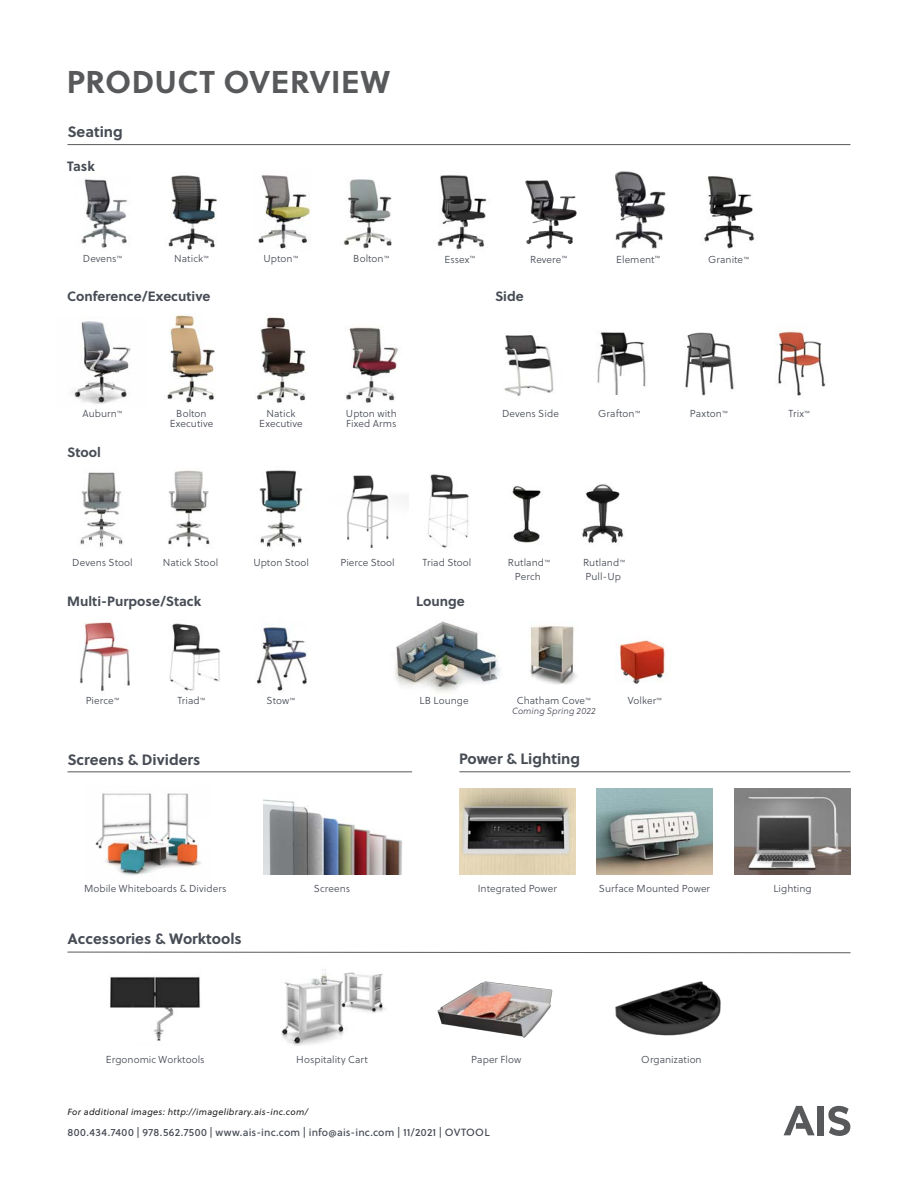
<style>
.page{position:relative;width:918px;height:1188px;background:#fff}
.page>*{position:absolute;margin:0;border:0;box-sizing:border-box;transform-origin:0 0}
.t1{font:700 31.5px "Soleil";letter-spacing:.01em;color:#58595b}
.t2{font:700 15px "Soleil";color:#474c55}
.t3{font:700 13.5px "Soleil";color:#474c55}
.t4{font:10.5px "Soleil Bk";letter-spacing:.025em;color:#474c55}
.Listing_Last{font:10.2px/10.5px "Soleil Lt";letter-spacing:.005em;color:#474c55;text-align:center}
.t5{font:italic 9px "Soleil";letter-spacing:.03em;color:#231f20}
.Listing_Last-2{font:italic 9px "Soleil Lt";letter-spacing:.005em;color:#474c55}
</style>
<div class="page">
<img style="left:73px;top:321px;width:58px;height:83px">
<img style="left:257px;top:317px;width:49px;height:86px">
<img style="left:346px;top:327px;width:52px;height:76px">
<img style="left:167px;top:315px;width:48px;height:88px">
<img style="left:169px;top:623px;width:52px;height:68px">
<img style="left:257px;top:626px;width:50px;height:65px">
<img style="left:80px;top:622px;width:50px;height:69px">
<img style="left:395px;top:621px;width:105px;height:72px">
<img style="left:685px;top:332px;width:49px;height:64px">
<img style="left:504px;top:335px;width:50px;height:61px">
<img style="left:597px;top:332px;width:49px;height:63px">
<img style="left:776px;top:331px;width:50px;height:65px">
<hr style="left:68px;top:144px;width:782px;height:1px;background:#58595b">
<img style="left:95px;top:793px;width:106px;height:83px">
<img style="left:597px;top:789px;width:115px;height:85px">
<img style="left:459px;top:789px;width:116px;height:85px">
<img style="left:735px;top:789px;width:115px;height:86px">
<img style="left:263px;top:799px;width:139px;height:75px">
<hr style="left:459px;top:772px;width:391px;height:1px;background:#58595b">
<hr style="left:68px;top:772px;width:344px;height:1px;background:#58595b">
<img style="left:437px;top:981px;width:116px;height:57px">
<img style="left:615px;top:981px;width:106px;height:55px">
<img style="left:281px;top:969px;width:104px;height:77px">
<img style="left:110px;top:976px;width:91px;height:65px">
<svg style="left:67px;top:952px;width:784px;height:1px"></svg>
<img style="left:530px;top:625px;width:47px;height:60px">
<img style="left:616px;top:640px;width:50px;height:44px">
<img style="left:512px;top:486px;width:29px;height:57px">
<img style="left:347px;top:475px;width:61px;height:74px">
<img style="left:582px;top:484px;width:42px;height:60px">
<img style="left:427px;top:474px;width:42px;height:74px">
<img style="left:343px;top:179px;width:49px;height:70px">
<img style="left:81px;top:179px;width:47px;height:69px">
<img style="left:525px;top:180px;width:52px;height:69px">
<img style="left:615px;top:171px;width:51px;height:78px">
<img style="left:437px;top:175px;width:50px;height:75px">
<img style="left:704px;top:176px;width:51px;height:73px">
<img style="left:168px;top:175px;width:49px;height:75px">
<img style="left:258px;top:175px;width:53px;height:74px">
<img style="left:80px;top:472px;width:43px;height:75px">
<img style="left:259px;top:470px;width:44px;height:78px">
<img style="left:168px;top:470px;width:42px;height:77px">
<div style="left:817px;top:1106px;width:7px;height:29px;background:#58595b"></div>
<svg style="left:828px;top:1106px;width:22px;height:30px"></svg>
<svg style="left:784px;top:1106px;width:31px;height:29px"></svg>
<p class="t1" style="left:67px;top:57px;width:325px">PRODUCT OVERVIEW</p>
<p class="t2" style="left:68px;top:120px;width:57px">Seating</p>
<p class="t3" style="left:67px;top:156px;width:29px">Task</p>
<p class="Listing_Last" style="left:83px;top:253px;width:41px">Devens<sup>™</sup></p>
<p class="Listing_Last" style="left:174px;top:253px;width:36px">Natick<sup>™</sup></p>
<p class="Listing_Last" style="left:264px;top:253px;width:36px">Upton<sup>™</sup></p>
<p class="Listing_Last" style="left:353px;top:253px;width:38px">Bolton<sup>™</sup></p>
<p class="Listing_Last" style="left:444px;top:254px;width:32px">Essex<sup>™</sup></p>
<p class="Listing_Last" style="left:530px;top:254px;width:39px">Revere<sup>™</sup></p>
<p class="Listing_Last" style="left:616px;top:254px;width:46px">Element<sup>™</sup></p>
<p class="Listing_Last" style="left:708px;top:254px;width:43px">Granite<sup>™</sup></p>
<p class="t3" style="left:67px;top:286px;width:145px">Conference/Executive</p>
<p class="t3" style="left:495px;top:286px;width:30px">Side</p>
<p class="Listing_Last" style="left:82px;top:408px;width:42px">Auburn<sup>™</sup></p>
<p class="Listing_Last" style="left:259px;top:408px;width:45px">Natick<br>Executive</p>
<p class="Listing_Last" style="left:346px;top:408px;width:52px;text-align:left">Upton with<br>Fixed Arms</p>
<p class="Listing_Last" style="left:170px;top:408px;width:45px">Bolton<br>Executive</p>
<p class="Listing_Last" style="left:502px;top:408px;width:58px">Devens Side</p>
<p class="Listing_Last" style="left:598px;top:408px;width:44px">Grafton<sup>™</sup></p>
<p class="Listing_Last" style="left:690px;top:408px;width:39px">Paxton<sup>™</sup></p>
<p class="Listing_Last" style="left:789px;top:408px;width:23px">Trix<sup>™</sup></p>
<p class="t3" style="left:67px;top:441px;width:35px">Stool</p>
<p class="Listing_Last" style="left:72px;top:557px;width:62px">Devens Stool</p>
<p class="Listing_Last" style="left:163px;top:557px;width:57px">Natick Stool</p>
<p class="Listing_Last" style="left:253px;top:557px;width:57px">Upton Stool</p>
<p class="t3" style="left:67px;top:591px;width:136px">Multi-Purpose/Stack</p>
<p class="Listing_Last" style="left:340px;top:557px;width:56px">Pierce Stool</p>
<p class="Listing_Last" style="left:508px;top:556px;width:44px;line-height:13.5px">Rutland<sup>™<br></sup>Perch</p>
<p class="Listing_Last" style="left:583px;top:556px;width:44px;line-height:13.5px;text-align:left">Rutland<sup>™<br></sup>Pull-Up</p>
<p class="Listing_Last" style="left:423px;top:557px;width:50px">Triad Stool</p>
<p class="t3" style="left:416px;top:591px;width:50px">Lounge</p>
<p class="Listing_Last" style="left:86px;top:695px;width:35px">Pierce<sup>™</sup></p>
<p class="Listing_Last" style="left:177px;top:695px;width:30px">Triad<sup>™</sup></p>
<p class="Listing_Last" style="left:267px;top:695px;width:30px">Stow<sup>™</sup></p>
<p class="Listing_Last" style="left:420px;top:695px;width:51px">LB Lounge</p>
<p class="Listing_Last" style="left:517px;top:695px;width:75px">Chatham Cove<sup>™</sup></p>
<p class="Listing_Last" style="left:628px;top:695px;width:36px">Volker<sup>™</sup></p>
<p class="Listing_Last-2" style="left:512px;top:705px;width:85px">Coming Spring 2022</p>
<p class="t2" style="left:68px;top:748px;width:134px">Screens &amp; Dividers</p>
<p class="t2" style="left:459px;top:747px;width:123px">Power &amp; Lighting</p>
<p class="Listing_Last" style="left:84px;top:884px;width:144px">Mobile Whiteboards &amp; Dividers</p>
<p class="Listing_Last" style="left:314px;top:884px;width:38px">Screens</p>
<p class="Listing_Last" style="left:478px;top:884px;width:81px">Integrated Power</p>
<p class="Listing_Last" style="left:599px;top:884px;width:113px">Surface Mounted Power</p>
<p class="Listing_Last" style="left:773px;top:884px;width:40px">Lighting</p>
<p class="t2" style="left:68px;top:927px;width:176px">Accessories &amp; Worktools</p>
<p class="Listing_Last" style="left:106px;top:1054px;width:100px">Ergonomic Worktools</p>
<p class="Listing_Last" style="left:296px;top:1054px;width:73px">Hospitality Cart</p>
<p class="Listing_Last" style="left:471px;top:1054px;width:52px">Paper Flow</p>
<p class="Listing_Last" style="left:641px;top:1054px;width:62px">Organization</p>
<p class="t5" style="left:68px;top:1106px;width:242px">For additional images: http://imagelibrary.ais-inc.com/</p>
<p class="t4" style="left:68px;top:1124px;width:424px">800.434.7400 | 978.562.7500 | www.ais-inc.com | info@ais-inc.com | 11/2021 | OVTOOL</p>
</div>
